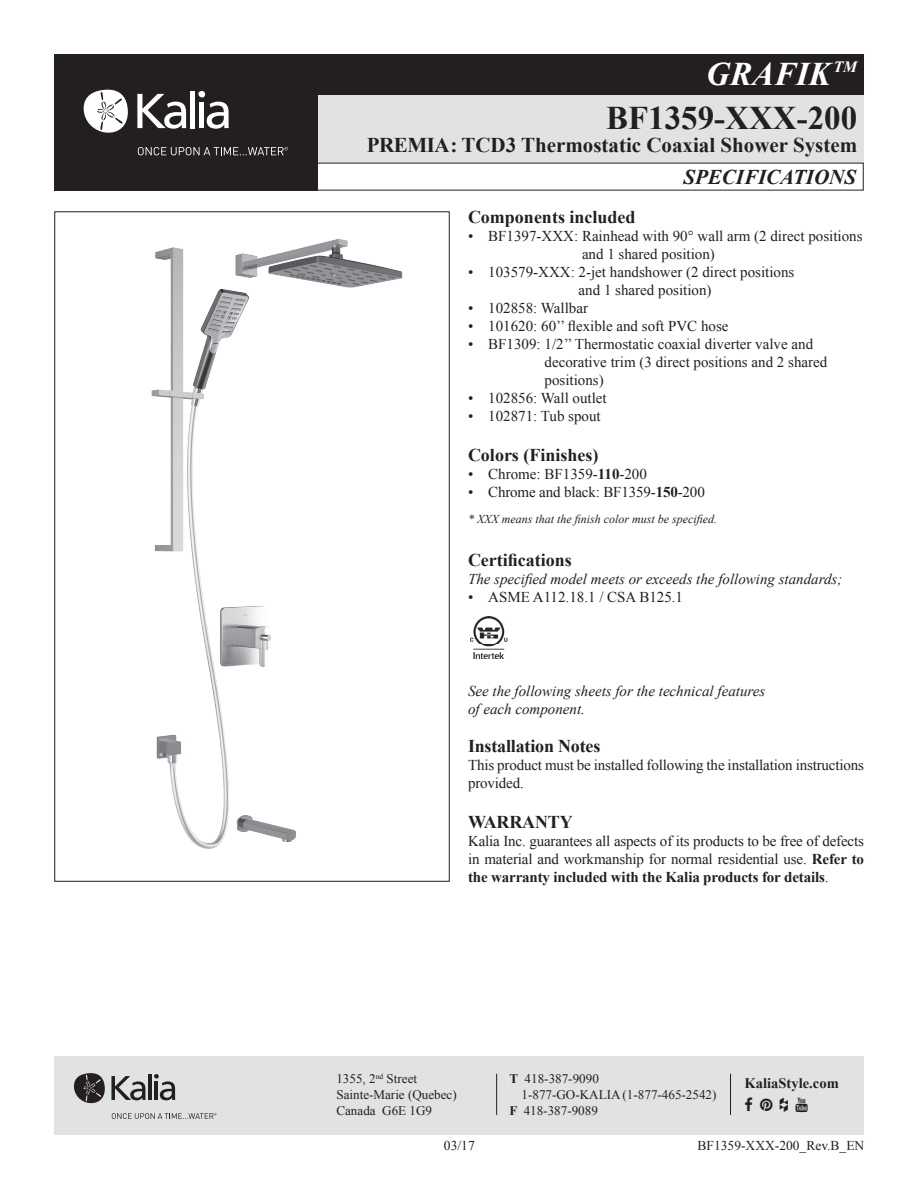
<style>
.page{position:relative;width:918px;height:1188px;background:#fff}
.page>*{position:absolute;margin:0;border:0;box-sizing:border-box;transform-origin:0 0}
.t1{font:700 33px "Times New Roman";color:#231f20}
.t2{font:italic 700 33px "Times New Roman";color:#fff}
.t3{font:700 21px "Times New Roman";color:#231f20}
.t4{font:italic 700 21px "Times New Roman";color:#231f20}
.t5{font:700 18px "Times New Roman";color:#231f20}
.t6{font:15px/18px "Times New Roman";color:#231f20}
.t7{font:italic 15px/18px "Times New Roman";color:#231f20}
.t8{font:700 14.55px "Times New Roman";color:#231f20}
.t9{font:13.5px "Times New Roman";color:#231f20}
.t10{font:13.05px/16px "Times New Roman";color:#231f20}
.t11{font:italic 12px "Times New Roman";color:#231f20}
.s1{font-weight:700}
</style>
<div class="page">
<div style="left:240px;top:94px;width:624px;height:70px;background:#e1e2e4"></div>
<div style="left:54px;top:54px;width:810px;height:40px;background:#231f20"></div>
<div style="left:54px;top:54px;width:263px;height:136px;background:#231f20"></div>
<svg style="left:83px;top:89px;width:45px;height:44px"></svg>
<div style="left:190px;top:91px;width:5px;height:37px;background:#fff"></div>
<div style="left:199px;top:102px;width:5px;height:26px;background:#fff"></div>
<div style="left:198px;top:91px;width:7px;height:7px;background:#fff;border-radius:50%"></div>
<svg style="left:137px;top:94px;width:49px;height:35px"></svg>
<svg style="left:207px;top:102px;width:22px;height:27px"></svg>
<svg style="left:138px;top:147px;width:150px;height:8px"></svg>
<div style="left:54px;top:1056px;width:810px;height:78px;background:#e1e2e4"></div>
<svg style="left:74px;top:1073px;width:31px;height:31px"></svg>
<hr style="left:148px;top:1074px;width:4px;height:26px;background:#231f20">
<svg style="left:111px;top:1076px;width:35px;height:24px"></svg>
<svg style="left:154px;top:1074px;width:21px;height:26px"></svg>
<svg style="left:112px;top:1113px;width:105px;height:6px"></svg>
<hr style="left:496px;top:1074px;width:1px;height:41px;background:#231f20">
<hr style="left:730px;top:1074px;width:1px;height:41px;background:#231f20">
<img style="left:470px;top:616px;width:38px;height:43px">
<img style="left:151px;top:238px;width:252px;height:611px">
<h1 class="t2" style="left:706px;top:51px;width:152px">GRAFIK <sup>TM</sup></h1>
<h1 class="t1" style="left:606px;top:95px;width:253px">BF1359-XXX-200</h1>
<h2 class="t3" style="left:367px;top:130px;width:492px">pREMIA: TCD3 Thermostatic Coaxial Shower System</h2>
<h2 class="t4" style="left:683px;top:162px;width:175px">SPECIFICATIONS</h2>
<p class="t5" style="left:468px;top:205px;width:169px">Components included</p>
<p class="t6" style="left:582px;top:227px;width:282px;text-indent:-114px">• BF1397-XXX: Rainhead with 90° wall arm (2 direct positions and 1 shared position)</p>
<p class="t6" style="left:579px;top:263px;width:217px;text-indent:-111px">• 103579-XXX: 2-jet handshower (2 direct positions and 1 shared position)</p>
<p class="t6" style="left:468px;top:299px;width:122px">• 102858: Wallbar</p>
<p class="t6" style="left:468px;top:317px;width:262px">• 101620: 60’’ flexible and soft PVC hose</p>
<p class="t6" style="left:545px;top:335px;width:284px;text-indent:-77px">• BF1309: 1/2’’ Thermostatic coaxial diverter valve and decorative trim (3 direct positions and 2 shared positions)</p>
<p class="t6" style="left:468px;top:389px;width:140px">• 102856: Wall outlet</p>
<p class="t6" style="left:468px;top:407px;width:134px">• 102871: Tub spout</p>
<p class="t5" style="left:468px;top:442px;width:132px">Colors (Finishes)</p>
<p class="t6" style="left:468px;top:465px;width:180px">• Chrome: BF1359-<span class="s1">110</span>-200</p>
<p class="t6" style="left:468px;top:483px;width:238px">• Chrome and black: BF1359-<span class="s1">150</span>-200</p>
<p class="t11" style="left:468px;top:511px;width:251px">* XXX means that the finish color must be specified.</p>
<p class="t5" style="left:468px;top:548px;width:105px">Certifications</p>
<p class="t7" style="left:468px;top:570px;width:376px">The specified model meets or exceeds the following standards;</p>
<p class="t6" style="left:468px;top:588px;width:217px">• ASME A112.18.1 / CSA B125.1</p>
<p class="t7" style="left:468px;top:682px;width:299px">See the following sheets for the technical features of each component.</p>
<p class="t5" style="left:468px;top:734px;width:134px">Installation Notes</p>
<p class="t6" style="left:468px;top:756px;width:398px">This product must be installed following the installation instructions provided.</p>
<p class="t5" style="left:468px;top:810px;width:30px">Warrant</p>
<p class="t5" style="left:560px;top:810px;width:14px">y</p>
<p class="t6" style="left:468px;top:832px;width:398px;text-align:justify">Kalia Inc. guarantees all aspects of its products to be free of defects in material and workmanship for normal residential use. <span class="s1">Refer to the warranty included with the Kalia products for details</span>.</p>
<p class="t10" style="left:336px;top:1070px;width:122px">1355, 2<sup>nd</sup> Street<br>Sainte-Marie (Quebec)<br>Canada G6E 1G9</p>
<p class="t10" style="left:510px;top:1070px;width:91px"><span class="s1">T</span> 418-387-9090</p>
<p class="t10" style="left:522px;top:1086px;width:196px">1-877-GO-KALIA (1-877-465-2542)</p>
<p class="t10" style="left:510px;top:1102px;width:90px"><span class="s1">F</span> 418-387-9089</p>
<p class="t8" style="left:745px;top:1073px;width:96px">KaliaStyle.com</p>
<p class="t9" style="left:444px;top:1137px;width:32px">03/17</p>
<p class="t9" style="left:698px;top:1137px;width:168px">BF1359-XXX-200_Rev.B_EN</p>
</div>
